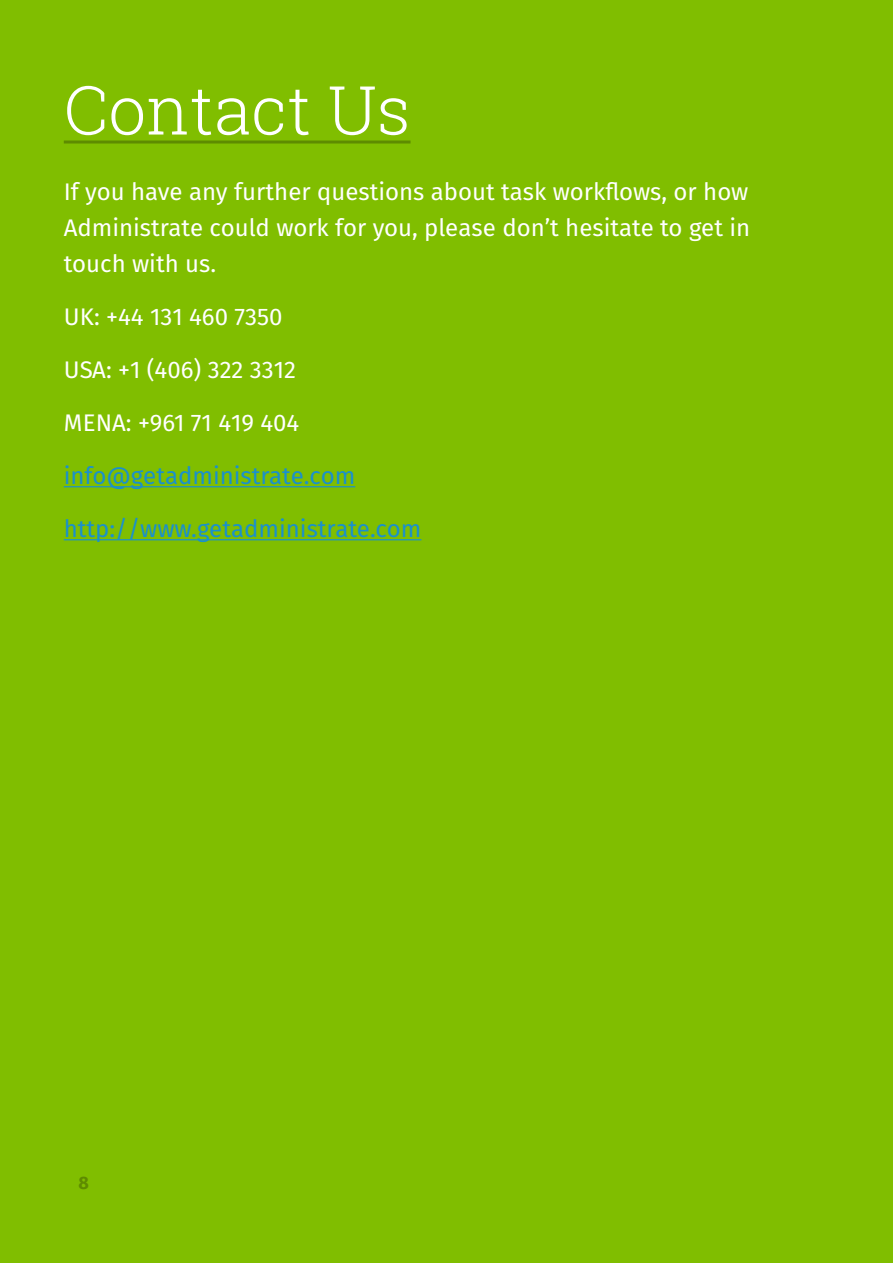
<style>
.page{position:relative;width:893px;height:1263px;background:#80be00}
.page>*{position:absolute;margin:0;border:0;box-sizing:border-box;transform-origin:0 0}
.t1{font:300 67.5px "Roboto Slab";color:#fff}
.t2{font:24px/36px "Fira Sans";color:#fff;text-align:justify}
.t3{font:24px "Fira Sans";color:#1990ce}
.t4{font:700 18px "Fira Sans";color:#5e8b00}
</style>
<div class="page">
<hr style="left:64px;top:141px;width:347px;height:3px;background:#5e8b00">
<hr style="left:64px;top:486px;width:291px;height:1px;background:#1990ce">
<hr style="left:64px;top:539px;width:357px;height:1px;background:#1990ce">
<h1 class="t1" style="left:64px;top:64px;width:348px">Contact Us</h1>
<p class="t2" style="left:64px;top:173px;width:688px">If you have any further questions about task workflows, or how Administrate could work for you, please don’t hesitate to get in touch with us.</p>
<p class="t2" style="left:64px;top:298px;width:220px">UK: +44 131 460 7350</p>
<p class="t2" style="left:64px;top:351px;width:234px">USA: +1 (406) 322 3312</p>
<p class="t2" style="left:64px;top:404px;width:237px">MENA: +961 71 419 404</p>
<p class="t3" style="left:64px;top:458px;width:293px">info@getadministrate.com</p>
<p class="t3" style="left:64px;top:511px;width:359px">http://www.getadministrate.com</p>
<p class="t4" style="left:78px;top:1167px;width:12px">8</p>
</div>
